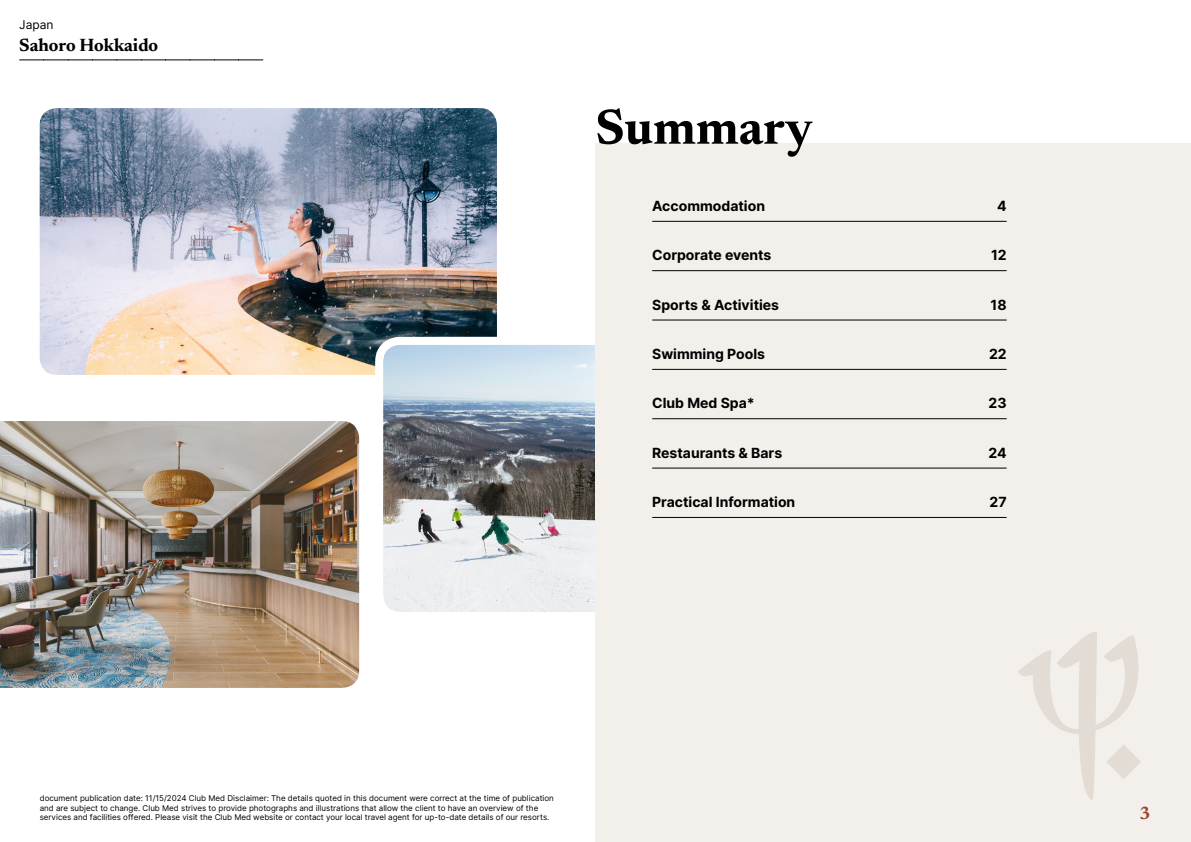
<style>
.page{position:relative;width:1191px;height:842px;background:#fff}
.page>*{position:absolute;margin:0;border:0;box-sizing:border-box;transform-origin:0 0}
.t1{font:700 50px "Newsreader 24 pt";color:#000}
.t2{font:700 18px "Newsreader 24 pt";color:#000}
.t3{font:700 18px "Newsreader 24 pt";color:#9d432c}
.t4{font:700 14px "Inter";color:#000}
.t5{font:12px "Inter";color:#000}
.t6{font:8px/9.6px "Inter";color:#000}
</style>
<div class="page">
<img style="left:40px;top:108px;width:457px;height:267px">
<img style="left:0;top:421px;width:359px;height:267px">
<img style="left:371px;top:333px;width:224px;height:279px">
<svg style="left:20px;top:60px;width:243px;height:1px"></svg>
<div style="left:595px;top:144px;width:596px;height:698px;background:#f3f0ec"></div>
<svg style="left:1018px;top:632px;width:123px;height:168px"></svg>
<hr style="left:652px;top:221px;width:354px;height:1px;background:#000">
<hr style="left:652px;top:270px;width:354px;height:1px;background:#000">
<hr style="left:652px;top:320px;width:354px;height:1px;background:#000">
<hr style="left:652px;top:369px;width:354px;height:1px;background:#000">
<hr style="left:652px;top:418px;width:354px;height:1px;background:#000">
<hr style="left:652px;top:468px;width:354px;height:1px;background:#000">
<hr style="left:652px;top:517px;width:354px;height:1px;background:#000">
<h3 class="t5" style="left:19px;top:15px;width:36px">Japan</h3>
<h2 class="t2" style="left:19px;top:32px;width:140px">Sahoro Hokkaido</h2>
<h1 class="t1" style="left:595px;top:91px;width:218px">Summary</h1>
<h3 class="t4" style="left:652px;top:196px;width:114px">Accommodation</h3>
<h3 class="t4" style="left:997px;top:196px;width:11px">4</h3>
<h3 class="t4" style="left:652px;top:245px;width:121px">Corporate events</h3>
<h3 class="t4" style="left:991px;top:245px;width:17px">12</h3>
<h3 class="t4" style="left:652px;top:294px;width:128px">Sports &amp; Activities</h3>
<h3 class="t4" style="left:990px;top:294px;width:18px">18</h3>
<h3 class="t4" style="left:652px;top:344px;width:114px">Swimming Pools</h3>
<h3 class="t4" style="left:989px;top:344px;width:19px">22</h3>
<h3 class="t4" style="left:652px;top:393px;width:104px">Club Med Spa*</h3>
<h3 class="t4" style="left:988px;top:393px;width:20px">23</h3>
<h3 class="t4" style="left:652px;top:442px;width:131px">Restaurants &amp; Bars</h3>
<h3 class="t4" style="left:988px;top:442px;width:20px">24</h3>
<h3 class="t4" style="left:652px;top:492px;width:145px">Practical Information</h3>
<h3 class="t4" style="left:989px;top:492px;width:19px">27</h3>
<p class="t6" style="left:40px;top:793px;width:516px">document publication date: 11/15/2024 Club Med Disclaimer: The details quoted in this document were correct at the time of publication and are subject to change. Club Med strives to provide photographs and illustrations that allow the client to have an overview of the services and facilities offered. Please visit the Club Med website or contact your local travel agent for up-to-date details of our resorts.</p>
<h2 class="t3" style="left:1139px;top:800px;width:13px">3</h2>
</div>
